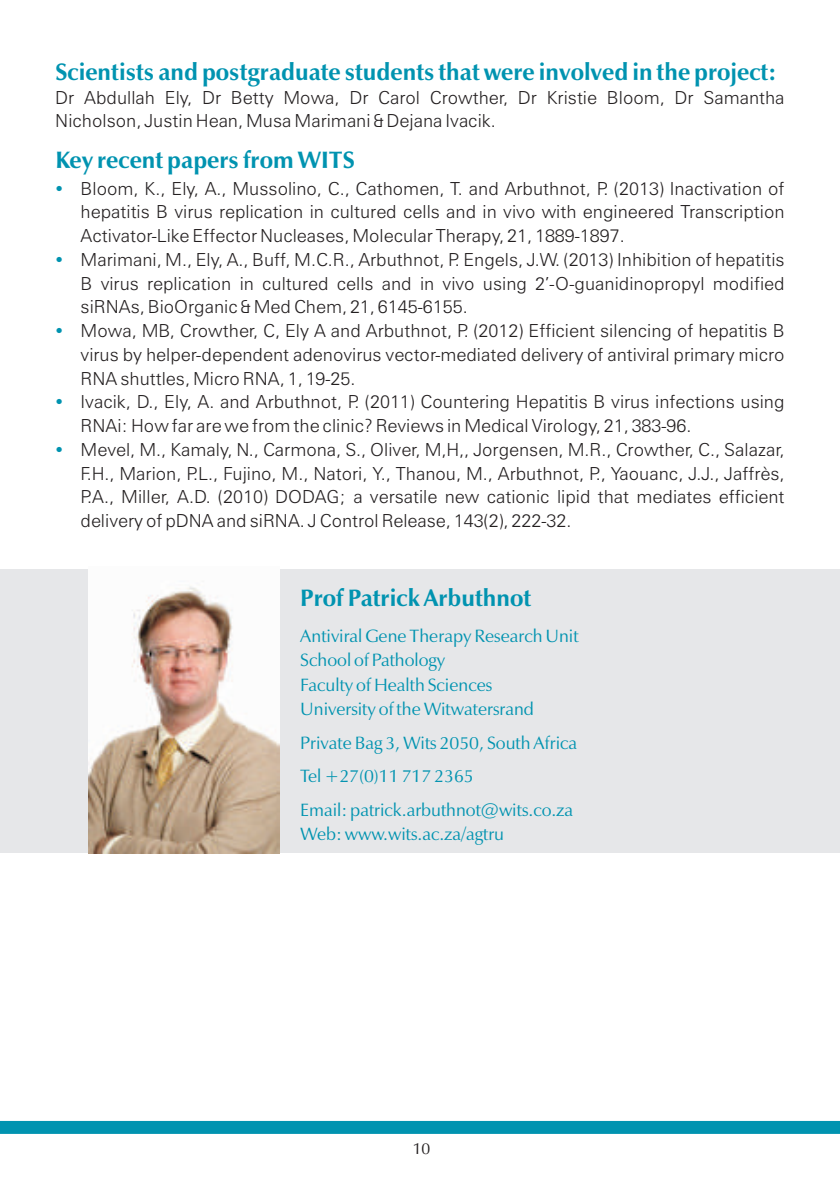
<style>
.page{position:relative;width:840px;height:1191px;background:#fff}
.page>*{position:absolute;margin:0;border:0;box-sizing:border-box;transform-origin:0 0}
.t1{font:700 24px "Zapf Humanist 601 BT";color:#0093b0}
.t2{font:300 18px/23.8px "Zurich BT";color:#231f20}
.t3{font:18px/24.6px "Zapf Humanist 601 BT";color:#0093b0}
.t4{font:16px "Zapf Humanist 601 BT";color:#231f20}
</style>
<div class="page">
<div style="left:0;top:569px;width:839px;height:284px;background:#e6e7e9"></div>
<img style="left:89px;top:569px;width:190px;height:284px">
<div style="left:0;top:1121px;width:839px;height:12px;background:#0093b0"></div>
<h1 class="t1" style="left:55px;top:62px;width:722px">Scientists and postgraduate students that were involved in the project:</h1>
<p class="t2" style="left:55px;top:87px;width:730px">Dr Abdullah Ely, Dr Betty Mowa, Dr Carol Crowther, Dr Kristie Bloom, Dr Samantha<br>Nicholson, Justin Hean, Musa Marimani &amp; Dejana Ivacik.</p>
<h1 class="t1" style="left:55px;top:150px;width:301px">Key recent papers from WITS</h1>
<p class="t2" style="left:80px;top:178px;width:705px">Bloom, K., Ely, A., Mussolino, C., Cathomen, T. and Arbuthnot, P. (2013) Inactivation of hepatitis B virus replication in cultured cells and in vivo with engineered Transcription Activator-Like Effector Nucleases, Molecular Therapy, 21, 1889-1897.<br>Marimani, M., Ely, A., Buff, M.C.R., Arbuthnot, P. Engels, J.W. (2013) Inhibition of hepatitis B virus replication in cultured cells and in vivo using 2’-O-guanidinopropyl modified siRNAs, BioOrganic &amp; Med Chem, 21, 6145-6155.<br>Mowa, MB, Crowther, C, Ely A and Arbuthnot, P. (2012) Efficient silencing of hepatitis B virus by helper-dependent adenovirus vector-mediated delivery of antiviral primary micro RNA shuttles, Micro RNA, 1, 19-25.<br>Ivacik, D., Ely, A. and Arbuthnot, P. (2011) Countering Hepatitis B virus infections using RNAi: How far are we from the clinic? Reviews in Medical Virology, 21, 383-96.<br>Mevel, M., Kamaly, N., Carmona, S., Oliver, M,H,, Jorgensen, M.R., Crowther, C., Salazar, F.H., Marion, P.L., Fujino, M., Natori, Y., Thanou, M., Arbuthnot, P., Yaouanc, J.J., Jaffrès, P.A., Miller, A.D. (2010) DODAG; a versatile new cationic lipid that mediates efficient delivery of pDNA and siRNA. J Control Release, 143(2), 222-32.</p>
<h1 class="t1" style="left:300px;top:587px;width:232px">Prof Patrick Arbuthnot</h1>
<p class="t3" style="left:300px;top:625px;width:279px">Antiviral Gene Therapy Research Unit<br>School of Pathology<br>Faculty of Health Sciences<br>University of the Witwatersrand</p>
<p class="t3" style="left:300px;top:727px;width:278px;line-height:33.4px">Private Bag 3, Wits 2050, South Africa<br>Tel +27(0)11 717 2365<br>Email: patrick.arbuthnot@wits.co.za</p>
<p class="t3" style="left:300px;top:823px;width:205px">Web: www.wits.ac.za/agtru</p>
<p class="t4" style="left:412px;top:1142px;width:19px">10</p>
</div>
